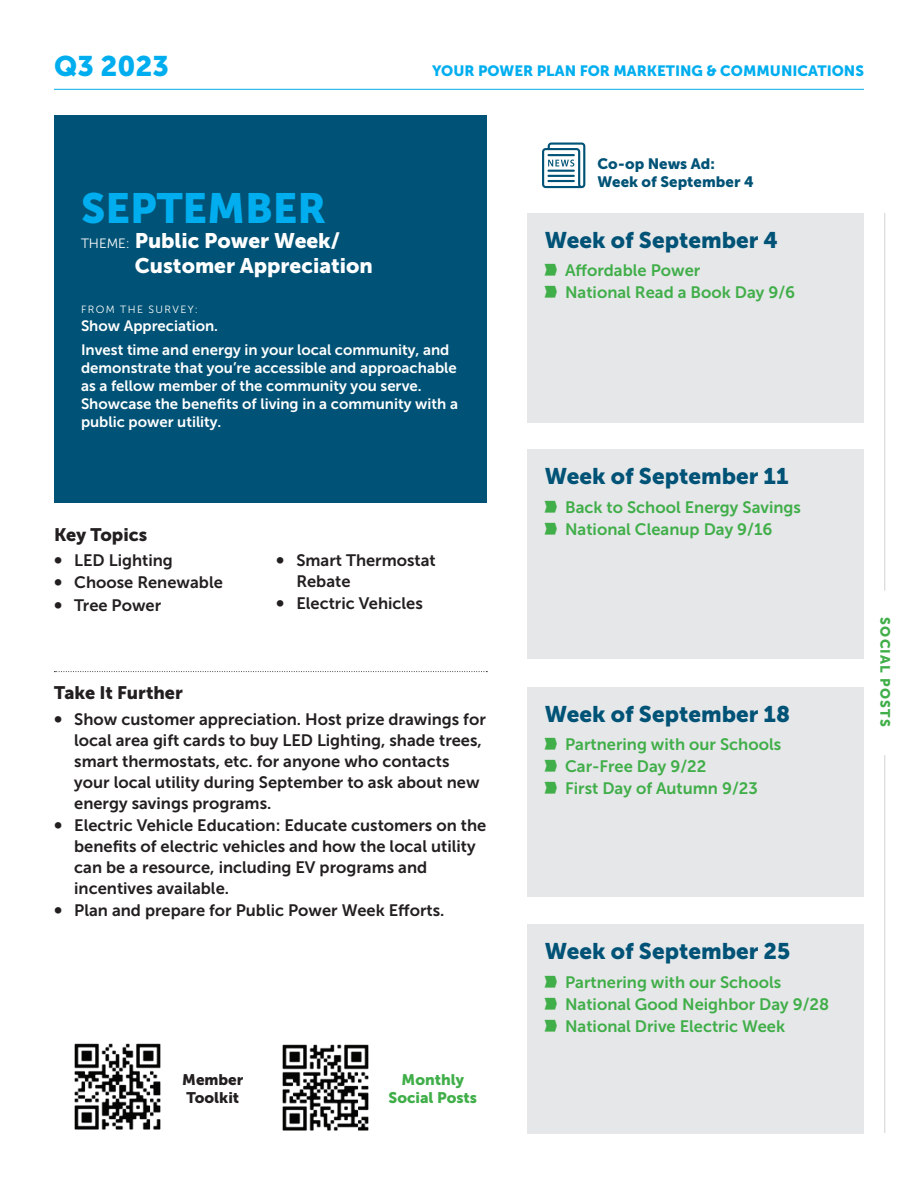
<style>
.page{position:relative;width:918px;height:1188px;background:#fff}
.page>*{position:absolute;margin:0;border:0;box-sizing:border-box;transform-origin:0 0}
.t1{font:42px "Museo Sans 900";color:#00aeef}
.t2{font:28.2px "Museo Sans 900";color:#00aeef}
.t3{font:22.5px "Museo Sans 900";color:#005376}
.t4{font:21px/25.2px "Museo Sans 900";color:#fff}
.t5{font:18px "Museo Sans 900";color:#231f20}
.t6{font:16.5px/21px "Museo Sans 700";color:#231f20}
.t7{font:16.5px/22px "Museo Sans 700";color:#40ae49}
.t8{font:15.3px/18.3px "Museo Sans 900";color:#40ae49;text-align:center}
.t9{font:15.3px/18.3px "Museo Sans 900";color:#231f20}
.t10{font:15px/18px "Museo Sans 700";color:#fff}
.t11{font:15px/18px "Museo Sans 900";letter-spacing:.005em;color:#005376}
.t12{font:14.85px "Museo Sans 900";color:#00aeef}
.t13{font:13.5px "Museo Sans 900";letter-spacing:.085em;color:#40ae49}
.t14{font:10.5px "Museo Sans 300";letter-spacing:.13em;color:#fff}
.s1{font-family:"Museo Sans 300";font-size:13.5px}
.s2{font-size:19.5px}
.s3{font-family:"Arrow Matic"}
</style>
<div class="page">
<img style="left:74px;top:1043px;width:87px;height:87px">
<img style="left:282px;top:1044px;width:87px;height:87px">
<div style="left:527px;top:925px;width:337px;height:209px;background:#e6e7e9"></div>
<div style="left:527px;top:687px;width:337px;height:209px;background:#e6e7e9"></div>
<div style="left:527px;top:449px;width:337px;height:209px;background:#e6e7e9"></div>
<div style="left:527px;top:213px;width:337px;height:209px;background:#e6e7e9"></div>
<svg style="left:54px;top:671px;width:433px;height:1px"></svg>
<div style="left:54px;top:116px;width:433px;height:387px;background:#005376"></div>
<hr style="left:884px;top:213px;width:1px;height:378px;background:#d1d2d4">
<hr style="left:884px;top:755px;width:1px;height:378px;background:#d1d2d4">
<svg style="left:542px;top:143px;width:43px;height:45px"></svg>
<hr style="left:54px;top:89px;width:810px;height:1px;background:#00aeef">
<h2 class="t2" style="left:54px;top:50px;width:116px">Q3 2023</h2>
<p class="t12" style="left:432px;top:62px;width:433px">YOUR POWER PLAN FOR MARKETING &amp; COMMUNICATIONS</p>
<h1 class="t1" style="left:81px;top:184px;width:247px">SEPTEMBER</h1>
<p class="t4" style="left:135px;top:228px;width:240px;text-indent:-54px"><span class="s1">THEME:</span> Public Power Week/<br>Customer Appreciation</p>
<p class="t14" style="left:81px;top:303px;width:118px">FROM THE SURVEY:</p>
<p class="t10" style="left:81px;top:313px;width:370px;line-height:24.8px">Show Appreciation.<br>Invest time and energy in your local community, and</p>
<p class="t10" style="left:81px;top:359px;width:379px">demonstrate that you’re accessible and approachable as a fellow member of the community you serve.<br>Showcase the benefits of living in a community with a public power utility.</p>
<p class="t5" style="left:54px;top:524px;width:95px">Key Topics</p>
<p class="t6" style="left:54px;top:550px;width:120px"><span class="s2">•</span> LED Lighting</p>
<p class="t6" style="left:54px;top:572px;width:170px"><span class="s2">•</span> Choose Renewable</p>
<p class="t6" style="left:54px;top:594px;width:109px"><span class="s2">•</span> Tree Power</p>
<p class="t6" style="left:296px;top:550px;width:141px;text-indent:-20px"><span class="s2">•</span> Smart Thermostat<br>Rebate</p>
<p class="t6" style="left:276px;top:593px;width:148px"><span class="s2">•</span> Electric Vehicles</p>
<p class="t5" style="left:54px;top:682px;width:130px">Take It Further</p>
<p class="t6" style="left:74px;top:708px;width:413px;text-indent:-20px"><span class="s2">•</span> Show customer appreciation. Host prize drawings for local area gift cards to buy LED Lighting, shade trees, smart thermostats, etc. for anyone who contacts your local utility during September to ask about new energy savings programs.</p>
<p class="t6" style="left:74px;top:814px;width:414px;text-indent:-20px"><span class="s2">•</span> Electric Vehicle Education: Educate customers on the benefits of electric vehicles and how the local utility can be a resource, including EV programs and incentives available.</p>
<p class="t6" style="left:54px;top:900px;width:392px"><span class="s2">•</span> Plan and prepare for Public Power Week Efforts.</p>
<p class="t9" style="left:182px;top:1070px;width:63px">Member<br>Toolkit</p>
<p class="t8" style="left:389px;top:1070px;width:90px">Monthly<br>Social Posts</p>
<p class="t11" style="left:597px;top:154px;width:158px">Co-op News Ad:<br>Week of September 4</p>
<h3 class="t3" style="left:545px;top:227px;width:235px">Week of September 4</h3>
<p class="t7" style="left:545px;top:260px;width:252px"><span class="s3">¬</span> Affordable Power<br><span class="s3">¬</span> National Read a Book Day 9/6</p>
<h3 class="t3" style="left:545px;top:463px;width:245px">Week of September 11</h3>
<p class="t7" style="left:545px;top:496px;width:258px"><span class="s3">¬</span> Back to School Energy Savings <span class="s3">¬</span> National Cleanup Day 9/16</p>
<h3 class="t3" style="left:545px;top:701px;width:247px">Week of September 18</h3>
<p class="t7" style="left:545px;top:734px;width:238px"><span class="s3">¬</span> Partnering with our Schools <span class="s3">¬</span> Car-Free Day 9/22<br><span class="s3">¬</span> First Day of Autumn 9/23</p>
<p class="t13" style="left:893px;top:617px;width:111px;rotate:90deg">SOCIAL POSTS</p>
<h3 class="t3" style="left:545px;top:939px;width:247px">Week of September 25</h3>
<p class="t7" style="left:545px;top:971px;width:286px"><span class="s3">¬</span> Partnering with our Schools<br><span class="s3">¬</span> National Good Neighbor Day 9/28 <span class="s3">¬</span> National Drive Electric Week</p>
</div>
